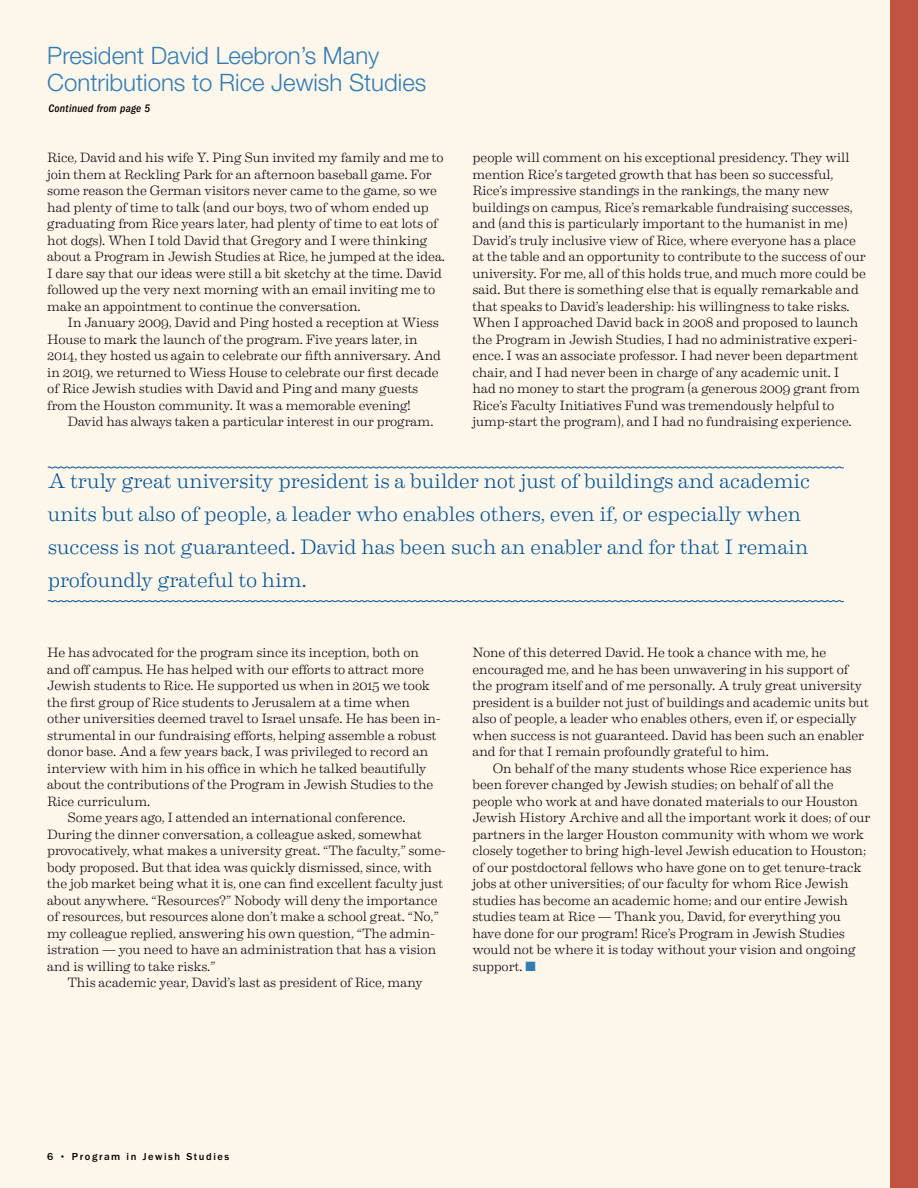
<style>
.page{position:relative;width:918px;height:1188px;background:#fdf6eb}
.page>*{position:absolute;margin:0;border:0;box-sizing:border-box;transform-origin:0 0}
.t1{font:300 24px/27px "Helvetica Neue LT Std";color:#337cb3}
.t2{font:300 21px/33px "Eames Century Modern";letter-spacing:-.005em;color:#005194}
.t3{font:300 13.5px/16.5px "Eames Century Modern";letter-spacing:-.01em;color:#000}
.t4{font:italic 500 condensed 11.25px "ITC Franklin Gothic Std";letter-spacing:.02em;color:#000}
.t5{font:500 10.5px "ITC Franklin Gothic Std";letter-spacing:.15em;color:#000}
.s1{color:#337cb3}
</style>
<div class="page">
<div style="left:891px;top:0;width:27px;height:1188px;background:#c25340"></div>
<svg style="left:47px;top:466px;width:797px;height:3px"></svg>
<svg style="left:47px;top:600px;width:797px;height:2px;background:#789fbd"></svg>
<h2 class="t1" style="left:47px;top:41px;width:381px">President David Leebron’s Many<br>Contributions to Rice Jewish Studies</h2>
<p class="t4" style="left:49px;top:102px;width:103px">Continued from page 5</p>
<p class="t3" style="left:47px;top:148px;width:399px">Rice, David and his wife Y. Ping Sun invited my family and me to join them at Reckling Park for an afernoon baseball game. For some reason the German visitors never came to the game, so we had plenty of time to talk (and our boys, two of whom ended up graduating from Rice years later, had plenty of time to eat lots of hot dogs). When I told David that Gregory and I were thinking about a Program in Jewish Studies at Rice, he jumped at the idea.<br>I dare say that our ideas were still a bit sketchy at the time. David followed up the very next morning with an email inviting me to make an appointment to continue the conversation.</p>
<p class="t3" style="left:47px;top:313px;width:395px;text-indent:20px">In January 2009, David and Ping hosted a reception at Wiess House to mark the launch of the program. Five years later, in 2014, they hosted us again to celebrate our ffh anniversary. And in 2019, we returned to Wiess House to celebrate our frst decade of Rice Jewish studies with David and Ping and many guests from the Houston community. It was a memorable evening!</p>
<p class="t3" style="left:68px;top:412px;width:368px">David has always taken a particular interest in our program.</p>
<p class="t3" style="left:472px;top:148px;width:395px">people will comment on his exceptional presidency. They will mention Rice’s targeted growth that has been so successful, Rice’s impressive standings in the rankings, the many new buildings on campus, Rice’s remarkable fundraising successes, and (and this is particularly important to the humanist in me)<br>David’s truly inclusive view of Rice, where everyone has a place at the table and an opportunity to contribute to the success of our university. For me, all of this holds true, and much more could be said. But there is something else that is equally remarkable and that speaks to David’s leadership: his willingness to take risks.<br>When I approached David back in 2008 and proposed to launch the Program in Jewish Studies, I had no administrative experi&shy;ence. I was an associate professor. I had never been department chair, and I had never been in charge of any academic unit. I had no money to start the program (a generous 2009 grant from Rice’s Faculty Initiatives Fund was tremendously helpful to jump-start the program), and I had no fundraising experience.</p>
<p class="t2" style="left:48px;top:463px;width:764px">A truly great university president is a builder not just of buildings and academic</p>
<p class="t2" style="left:48px;top:496px;width:762px">units but also of people, a leader who enables others, even if, or especially when success is not guaranteed. David has been such an enabler and for that I remain profoundly grateful to him.</p>
<p class="t3" style="left:47px;top:643px;width:395px">He has advocated for the program since its inception, both on and of campus. He has helped with our eforts to atract more Jewish students to Rice. He supported us when in 2015 we took the frst group of Rice students to Jerusalem at a time when other universities deemed travel to Israel unsafe. He has been in&shy;strumental in our fundraising eforts, helping assemble a robust donor base. And a few years back, I was privileged to record an interview with him in his ofce in which he talked beautifully about the contributions of the Program in Jewish Studies to the Rice curriculum.</p>
<p class="t3" style="left:47px;top:808px;width:400px;text-indent:20px">Some years ago, I atended an international conference.<br>During the dinner conversation, a colleague asked, somewhat provocatively, what makes a university great. “The faculty,” some&shy;body proposed. But that idea was quickly dismissed, since, with the job market being what it is, one can fnd excellent faculty just about anywhere. “Resources?” Nobody will deny the importance of resources, but resources alone don’t make a school great. “No,” my colleague replied, answering his own question, “The admin&shy;istration — you need to have an administration that has a vision and is willing to take risks.”</p>
<p class="t3" style="left:68px;top:973px;width:357px">This academic year, David’s last as president of Rice, many</p>
<p class="t3" style="left:472px;top:643px;width:398px">None of this deterred David. He took a chance with me, he encouraged me, and he has been unwavering in his support of the program itself and of me personally. A truly great university president is a builder not just of buildings and academic units but also of people, a leader who enables others, even if, or especially when success is not guaranteed. David has been such an enabler and for that I remain profoundly grateful to him.</p>
<p class="t3" style="left:472px;top:759px;width:400px;text-indent:20px">On behalf of the many students whose Rice experience has been forever changed by Jewish studies; on behalf of all the people who work at and have donated materials to our Houston Jewish History Archive and all the important work it does; of our partners in the larger Houston community with whom we work closely together to bring high-level Jewish education to Houston; of our postdoctoral fellows who have gone on to get tenure-track jobs at other universities; of our faculty for whom Rice Jewish studies has become an academic home; and our entire Jewish studies team at Rice — Thank you, David, for everything you have done for our program! Rice’s Program in Jewish Studies would not be where it is today without your vision and ongoing support. <span class="s1">■</span></p>
<p class="t5" style="left:47px;top:1151px;width:184px">6 • Program in Jewish Studies</p>
</div>
